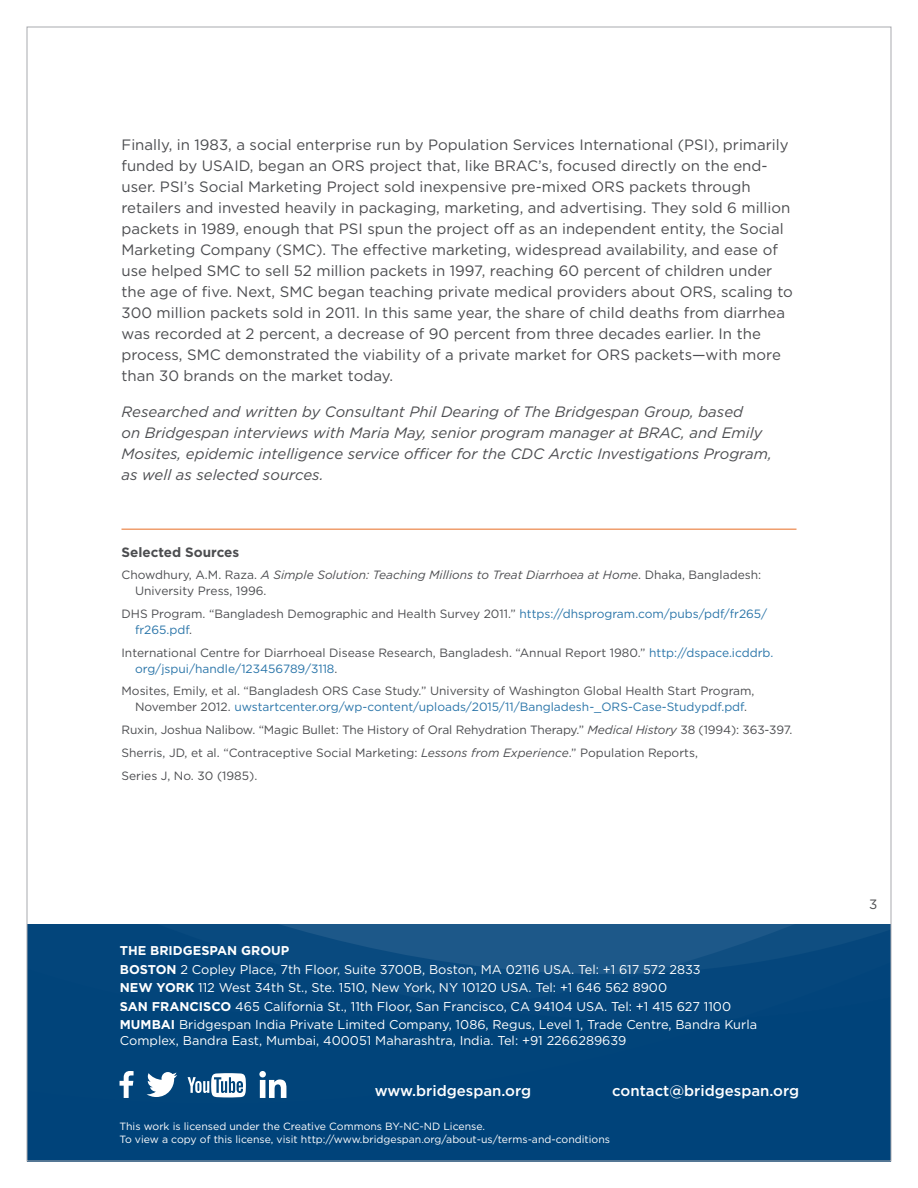
<style>
.page{position:relative;width:918px;height:1188px;background:#fff}
.page>*{position:absolute;margin:0;border:0;box-sizing:border-box;transform-origin:0 0}
.t1{font:15px/21px "Gotham";color:#4c4d50}
.t2{font:italic 15px/21px "Gotham";color:#4c4d50}
.t3{font:500 15px "Gotham";color:#fff}
.t4{font:700 13.5px "Gotham";color:#4c4d50}
.t5{font:13.5px "Gotham";color:#4c4d50}
.t6{font:12.75px/18.5px "Gotham";color:#fff}
.t7{font:12px/15.9px "Gotham";color:#4c4d50}
.t8{font:10.5px/12.6px "Gotham";color:#fff}
.s1{font-style:italic}
.s2{color:#2a75a9}
.s3{font-weight:700}
</style>
<div class="page">
<svg style="left:29px;top:925px;width:860px;height:234px;background:#04467c"></svg>
<svg style="left:120px;top:1071px;width:14px;height:27px"></svg>
<svg style="left:147px;top:1072px;width:30px;height:25px"></svg>
<svg style="left:259px;top:1071px;width:27px;height:27px"></svg>
<svg style="left:188px;top:1073px;width:58px;height:24px"></svg>
<hr style="left:122px;top:529px;width:674px;height:1px;background:#e86e25">
<p class="t1" style="left:122px;top:134px;width:673px">Finally, in 1983, a social enterprise run by Population Services International (PSI), primarily funded by USAID, began an ORS project that, like BRAC’s, focused directly on the end&shy;user. PSI’s Social Marketing Project sold inexpensive pre-mixed ORS packets through retailers and invested heavily in packaging, marketing, and advertising. They sold 6 million packets in 1989, enough that PSI spun the project off as an independent entity, the Social Marketing Company (SMC). The effective marketing, widespread availability, and ease of use helped SMC to sell 52 million packets in 1997, reaching 60 percent of children under the age of five. Next, SMC began teaching private medical providers about ORS, scaling to 300 million packets sold in 2011. In this same year, the share of child deaths from diarrhea was recorded at 2 percent, a decrease of 90 percent from three decades earlier. In the process, SMC demonstrated the viability of a private market for ORS packets—with more than 30 brands on the market today.</p>
<p class="t2" style="left:122px;top:401px;width:652px">Researched and written by Consultant Phil Dearing of The Bridgespan Group, based<br>on Bridgespan interviews with Maria May, senior program manager at BRAC, and Emily Mosites, epidemic intelligence service officer for the CDC Arctic Investigations Program, as well as selected sources.</p>
<p class="t4" style="left:122px;top:543px;width:119px">Selected Sources</p>
<p class="t7" style="left:135px;top:567px;width:628px;text-indent:-14px">Chowdhury, A.M. Raza. <span class="s1">A Simple Solution: Teaching Millions to Treat Diarrhoea at Home</span>. Dhaka, Bangladesh:<br>University Press, 1996.</p>
<p class="t7" style="left:135px;top:606px;width:634px;text-indent:-14px">DHS Program. “Bangladesh Demographic and Health Survey 2011.” <span class="s2">https://dhsprogram.com/pubs/pdf/fr265/ fr265.pdf</span>.</p>
<p class="t7" style="left:135px;top:644px;width:640px;text-indent:-14px">International Centre for Diarrhoeal Disease Research, Bangladesh. “Annual Report 1980.” <span class="s2">http://dspace.icddrb. org/jspui/handle/123456789/3118</span>.</p>
<p class="t7" style="left:122px;top:683px;width:635px;text-align:center">Mosites, Emily, et al. “Bangladesh ORS Case Study.” University of Washington Global Health Start Program,<br>November 2012. <span class="s2">uwstartcenter.org/wp-content/uploads/2015/11/Bangladesh-_ORS-Case-Studypdf.pdf</span>.</p>
<p class="t7" style="left:122px;top:718px;width:673px;line-height:22.8px">Ruxin, Joshua Nalibow. “Magic Bullet: The History of Oral Rehydration Therapy.” <span class="s1">Medical History</span> 38 (1994): 363-397.<br>Sherris, JD, et al. “Contraceptive Social Marketing: <span class="s1">Lessons from Experience</span>.” Population Reports,<br>Series J, No. 30 (1985).</p>
<p class="t6" style="left:120px;top:941px;width:639px"><span class="s3">THE BRIDGESPAN GROUP<br>BOSTON</span> 2 Copley Place, 7th Floor, Suite 3700B, Boston, MA 02116 USA. Tel: +1 617 572 2833<br><span class="s3">NEW YORK</span> 112 West 34th St., Ste. 1510, New York, NY 10120 USA. Tel: +1 646 562 8900<br><span class="s3">SAN FRANCISCO</span> 465 California St., 11th Floor, San Francisco, CA 94104 USA. Tel: +1 415 627 1100<br><span class="s3">MUMBAI</span> Bridgespan India Private Limited Company, 1086, Regus, Level 1, Trade Centre, Bandra Kurla</p>
<p class="t6" style="left:120px;top:1031px;width:508px">Complex, Bandra East, Mumbai, 400051 Maharashtra, India. Tel: +91 2266289639</p>
<p class="t3" style="left:375px;top:1081px;width:158px">www.bridgespan.org</p>
<p class="t3" style="left:612px;top:1081px;width:188px">contact@bridgespan.org</p>
<p class="t8" style="left:120px;top:1120px;width:492px">This work is licensed under the Creative Commons BY-NC-ND License.<br>To view a copy of this license, visit http://www.bridgespan.org/about-us/terms-and-conditions</p>
<p class="t5" style="left:869px;top:895px;width:10px">3</p>
</div>
